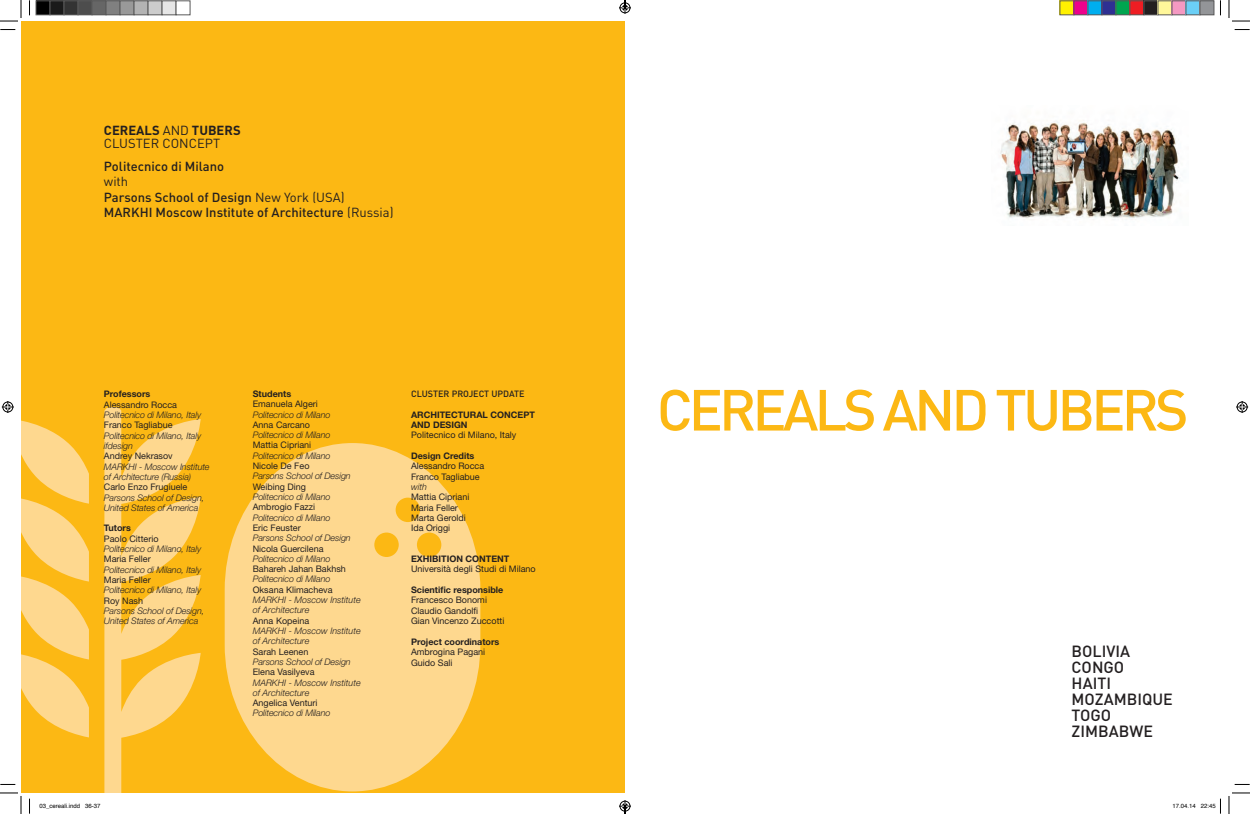
<style>
.page{position:relative;width:1250px;height:814px;background:#fff}
.page>*{position:absolute;margin:0;border:0;box-sizing:border-box;transform-origin:0 0}
.t1{font:500 57px "DIN";letter-spacing:-.07em;color:#fcb814}
.t2{font:500 16px/16px "DIN";color:#231f20}
.t3{font:500 13px/15.6px "DIN";color:#231f20}
.t4{font:13px/13px "DIN";color:#231f20}
.t5{font:italic 300 9px/10.3px "Helvetica Neue";letter-spacing:-.01em;color:#231f20}
.t6{font:9px/10.3px "Helvetica Neue";color:#231f20}
.t7{font:700 9px/10.3px "Helvetica Neue";color:#231f20}
.t8{font:500 9px "DIN";color:#231f20}
.t9{font:6px "Helvetica";color:#000}
.s1{font-weight:700}
.s2{font-weight:400}
.s3{font-weight:700;font-style:normal}
.s4{font-weight:400;font-style:normal}
.s5{font-weight:300;font-style:italic}
</style>
<div class="page">
<div style="left:21px;top:21px;width:604px;height:771px;background:#fcb814"></div>
<img style="left:1000px;top:120px;width:180px;height:99px">
<svg style="left:21px;top:420px;width:68px;height:317px"></svg>
<svg style="left:104px;top:407px;width:97px;height:385px"></svg>
<svg style="left:225px;top:443px;width:255px;height:347px;fill:#fed88f"></svg>
<svg style="left:0;top:29px;width:15px;height:1px"></svg>
<svg style="left:1234px;top:29px;width:15px;height:1px"></svg>
<svg style="left:1px;top:783px;width:14px;height:1px"></svg>
<svg style="left:1235px;top:783px;width:14px;height:1px"></svg>
<svg style="left:29px;top:0;width:1px;height:15px"></svg>
<svg style="left:29px;top:798px;width:1px;height:15px"></svg>
<svg style="left:1220px;top:0;width:1px;height:15px"></svg>
<svg style="left:0;top:0;width:22px;height:22px"></svg>
<svg style="left:0;top:792px;width:22px;height:21px"></svg>
<svg style="left:1228px;top:0;width:22px;height:22px"></svg>
<svg style="left:1228px;top:792px;width:22px;height:21px"></svg>
<svg style="left:2px;top:401px;width:12px;height:12px"></svg>
<svg style="left:1236px;top:401px;width:12px;height:12px"></svg>
<div style="left:36px;top:1px;width:14px;height:14px;background:#000"></div>
<div style="left:36px;top:0;width:15px;height:15px;border:1px solid #595959"></div>
<div style="left:50px;top:1px;width:14px;height:14px;background:#1a1a1a"></div>
<div style="left:50px;top:0;width:15px;height:15px;border:1px solid #595959"></div>
<div style="left:64px;top:1px;width:14px;height:14px;background:#333"></div>
<div style="left:64px;top:0;width:15px;height:15px;border:1px solid #595959"></div>
<div style="left:78px;top:1px;width:14px;height:14px;background:#4d4d4d"></div>
<div style="left:78px;top:0;width:15px;height:15px;border:1px solid #595959"></div>
<div style="left:92px;top:1px;width:14px;height:14px;background:#666"></div>
<div style="left:92px;top:0;width:15px;height:15px;border:1px solid #595959"></div>
<div style="left:106px;top:1px;width:14px;height:14px;background:#808080"></div>
<div style="left:106px;top:0;width:15px;height:15px;border:1px solid #595959"></div>
<div style="left:120px;top:1px;width:14px;height:14px;background:#999"></div>
<div style="left:120px;top:0;width:15px;height:15px;border:1px solid #595959"></div>
<div style="left:134px;top:1px;width:14px;height:14px;background:#b3b3b3"></div>
<div style="left:134px;top:0;width:15px;height:15px;border:1px solid #595959"></div>
<div style="left:148px;top:1px;width:14px;height:14px;background:#ccc"></div>
<div style="left:148px;top:0;width:15px;height:15px;border:1px solid #595959"></div>
<div style="left:162px;top:1px;width:14px;height:14px;background:#e6e6e6"></div>
<div style="left:162px;top:0;width:15px;height:15px;border:1px solid #595959"></div>
<div style="left:176px;top:0;width:15px;height:15px;border:1px solid #595959"></div>
<div style="left:1060px;top:1px;width:14px;height:14px;background:#fff101"></div>
<div style="left:1059px;top:0;width:15px;height:15px;border:1px solid #595959"></div>
<div style="left:1074px;top:1px;width:14px;height:14px;background:#ed028c"></div>
<div style="left:1073px;top:0;width:15px;height:15px;border:1px solid #595959"></div>
<div style="left:1088px;top:1px;width:14px;height:14px;background:#00aeef"></div>
<div style="left:1087px;top:0;width:15px;height:15px;border:1px solid #595959"></div>
<div style="left:1102px;top:1px;width:14px;height:14px;background:#2e3092"></div>
<div style="left:1101px;top:0;width:15px;height:15px;border:1px solid #595959"></div>
<div style="left:1116px;top:1px;width:14px;height:14px;background:#00a54f"></div>
<div style="left:1115px;top:0;width:15px;height:15px;border:1px solid #595959"></div>
<div style="left:1130px;top:1px;width:14px;height:14px;background:#ee1d23"></div>
<div style="left:1129px;top:0;width:15px;height:15px;border:1px solid #595959"></div>
<div style="left:1144px;top:1px;width:14px;height:14px;background:#231f20"></div>
<div style="left:1143px;top:0;width:15px;height:15px;border:1px solid #595959"></div>
<div style="left:1158px;top:1px;width:14px;height:14px;background:#fff79a"></div>
<div style="left:1157px;top:0;width:15px;height:15px;border:1px solid #595959"></div>
<div style="left:1172px;top:1px;width:14px;height:14px;background:#f499c2"></div>
<div style="left:1171px;top:0;width:15px;height:15px;border:1px solid #595959"></div>
<div style="left:1186px;top:1px;width:14px;height:14px;background:#6bcff6"></div>
<div style="left:1185px;top:0;width:15px;height:15px;border:1px solid #595959"></div>
<div style="left:1200px;top:1px;width:14px;height:14px;background:#939598"></div>
<div style="left:1199px;top:0;width:15px;height:15px;border:1px solid #595959"></div>
<svg style="left:1220px;top:798px;width:1px;height:15px"></svg>
<svg style="left:619px;top:0;width:12px;height:14px"></svg>
<svg style="left:619px;top:800px;width:12px;height:13px"></svg>
<p class="t4" style="left:104px;top:123px;width:138px"><span class="s1">CEREALS</span> AND <span class="s1">TUBERS<br></span>CLUSTER CONCEPT</p>
<p class="t3" style="left:104px;top:157px;width:291px">Politecnico di Milano<br><span class="s2">with<br></span>Parsons School of Design <span class="s2">New York (USA)<br></span>MARKHI Moscow Institute of Architecture <span class="s2">(Russia)</span></p>
<p class="t5" style="left:104px;top:388px;width:107px"><span class="s3">Professors<br></span><span class="s4">Alessandro Rocca<br></span>Politecnico di Milano, Italy<br><span class="s4">Franco Tagliabue<br></span>Politecnico di Milano, Italy ifdesign<br><span class="s4">Andrey Nekrasov<br></span>MARKHI - Moscow Institute of Architecture (Russia)<br><span class="s4">Carlo Enzo Frugiuele<br></span>Parsons School of Design,<br>United States of America</p>
<p class="t5" style="left:104px;top:522px;width:102px"><span class="s3">Tutors<br></span><span class="s4">Paolo Citterio<br></span>Politecnico di Milano, Italy<br><span class="s4">Maria Feller<br></span>Politecnico di Milano, Italy<br><span class="s4">Maria Feller<br></span>Politecnico di Milano, Italy<br><span class="s4">Roy Nash<br></span>Parsons School of Design,<br>United States of America</p>
<p class="t5" style="left:253px;top:388px;width:109px"><span class="s3">Students<br></span><span class="s4">Emanuela Algeri<br></span>Politecnico di Milano<br><span class="s4">Anna Carcano<br></span>Politecnico di Milano<br><span class="s4">Mattia Cipriani<br></span>Politecnico di Milano<br><span class="s4">Nicole De Feo<br></span>Parsons School of Design<br><span class="s4">Weibing Ding<br></span>Politecnico di Milano<br><span class="s4">Ambrogio Fazzi<br></span>Politecnico di Milano<br><span class="s4">Eric Feuster<br></span>Parsons School of Design<br><span class="s4">Nicola Guercilena<br></span>Politecnico di Milano<br><span class="s4">Bahareh Jahan Bakhsh<br></span>Politecnico di Milano<br><span class="s4">Oksana Klimacheva<br></span>MARKHI - Moscow Institute of Architecture<br><span class="s4">Anna Kopeina<br></span>MARKHI - Moscow Institute of Architecture<br><span class="s4">Sarah Leenen<br></span>Parsons School of Design<br><span class="s4">Elena Vasilyeva<br></span>MARKHI - Moscow Institute of Architecture<br><span class="s4">Angelica Venturi<br></span>Politecnico di Milano</p>
<p class="t8" style="left:411px;top:388px;width:7px">cluster</p>
<p class="t8" style="left:452px;top:388px;width:7px">pro</p>
<p class="t8" style="left:469px;top:388px;width:9px">ject</p>
<p class="t8" style="left:491px;top:388px;width:4px">update</p>
<p class="t7" style="left:411px;top:409px;width:125px">ARCHITECTURAL CONCEPT<br>AND DESIGN<br><span class="s2">Politecnico di Milano, Italy</span></p>
<p class="t6" style="left:411px;top:450px;width:75px"><span class="s1">Design Credits<br></span>Alessandro Rocca<br>Franco Tagliabue <span class="s5">with<br></span>Mattia Cipriani<br>Maria Feller<br>Marta Geroldi<br>Ida Origgi</p>
<p class="t7" style="left:411px;top:553px;width:34px">Exhi bition</p>
<p class="t6" style="left:411px;top:553px;width:126px;text-indent:54px"><span class="s1">content<br></span>Università degli Studi di Milano</p>
<p class="t6" style="left:411px;top:584px;width:95px"><span class="s1">Scientific responsible<br></span>Francesco Bonomi<br>Claudio Gandolfi<br>Gian Vincenzo Zuccotti</p>
<p class="t6" style="left:411px;top:635px;width:90px"><span class="s1">Project coordinators<br></span>Ambrogina Pagani<br>Guido Sali</p>
<p class="t1" style="left:657px;top:373px;width:533px">CEREALS AND TUBERS</p>
<p class="t2" style="left:1071px;top:642px;width:103px">BOLIVIA<br>CONGO<br>HAITI<br>MOZAMBIQUE<br>TOGO<br>ZIMBABWE</p>
<p class="t9" style="left:40px;top:800px;width:63px">03_cereali.indd 36-37</p>
<p class="t9" style="left:1172px;top:800px;width:45px">17.04.14 22:45</p>
</div>
